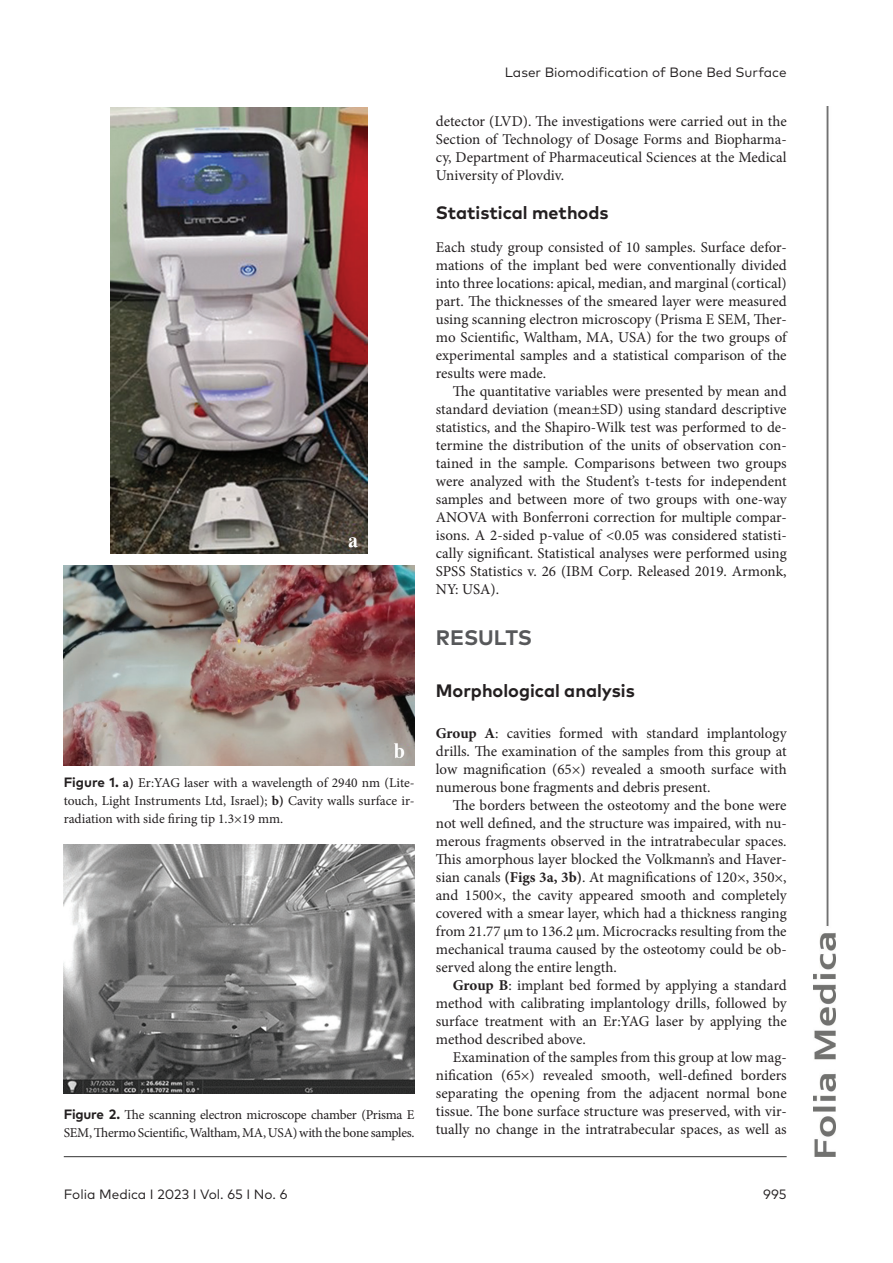
<style>
.page{position:relative;width:893px;height:1263px;background:#fff}
.page>*{position:absolute;margin:0;border:0;box-sizing:border-box;transform-origin:0 0}
.H_-_1_level{font:700 21px "FF Mark Pro";color:#57585a}
.H_-_2_level{font:700 18px "FF Mark Pro";color:#231f20}
.Body_text{font:15px/18px "Minion Pro";color:#231f20;text-align:justify}
.Body_text_-_no_indent{font:15px/18px "Minion Pro";letter-spacing:-.005em;color:#231f20;text-align:justify}
.FIG_-_Caption{font:13.5px/18px "Minion Pro";letter-spacing:-.015em;color:#231f20;text-align:justify}
.t1{font:13.5px "FF Mark Pro";color:#231f20}
.s1{font-family:"FF Mark Pro";font-weight:700}
.s2{font-weight:700}
</style>
<div class="page">
<img style="left:813px;top:106px;width:22px;height:1051px">
<hr style="left:64px;top:1156px;width:723px;height:1px;background:#333">
<img style="left:111px;top:107px;width:257px;height:446px">
<img style="left:64px;top:565px;width:351px;height:201px">
<img style="left:64px;top:844px;width:350px;height:250px">
<p class="FIG_-_Caption" style="left:64px;top:774px;width:352px"><span class="s1">Figure 1.</span> <span class="s2">a)</span> Er:YAG laser with a wavelength of 2940 nm (Lite&shy;touch, Light Instruments Ltd, Israel); <span class="s2">b)</span> Cavity walls surface ir&shy;radiation with side firing tip 1.3×19 mm.</p>
<p class="FIG_-_Caption" style="left:64px;top:1106px;width:352px"><span class="s1">Figure 2.</span> The scanning electron microscope chamber (Prisma E<br>SEM, Thermo Scientific, Waltham, MA, USA) with the bone samples.</p>
<p class="t1" style="left:505px;top:62px;width:283px">Laser Biomodification of Bone Bed Surface</p>
<p class="Body_text" style="left:436px;top:112px;width:352px">detector (LVD). The investigations were carried out in the Section of Technology of Dosage Forms and Biopharma&shy;cy, Department of Pharmaceutical Sciences at the Medical University of Plovdiv.</p>
<p class="H_-_2_level" style="left:436px;top:199px;width:174px">Statistical methods</p>
<p class="Body_text_-_no_indent" style="left:436px;top:238px;width:352px">Each study group consisted of 10 samples. Surface defor&shy;mations of the implant bed were conventionally divided into three locations: apical, median, and marginal (cortical) part. The thicknesses of the smeared layer were measured using scanning electron microscopy (Prisma E SEM, Ther&shy;mo Scientific, Waltham, MA, USA) for the two groups of experimental samples and a statistical comparison of the results were made.</p>
<p class="Body_text" style="left:436px;top:382px;width:352px;text-indent:17px">The quantitative variables were presented by mean and standard deviation (mean±SD) using standard descriptive statistics, and the Shapiro-Wilk test was performed to de&shy;termine the distribution of the units of observation con&shy;tained in the sample. Comparisons between two groups were analyzed with the Student’s t-tests for independent samples and between more of two groups with one-way ANOVA with Bonferroni correction for multiple compar&shy;isons. A 2-sided p-value of &lt;0.05 was considered statisti&shy;cally significant. Statistical analyses were performed using SPSS Statistics v. 26 (IBM Corp. Released 2019. Armonk, NY: USA).</p>
<p class="H_-_1_level" style="left:436px;top:621px;width:98px">RESULTS</p>
<p class="H_-_2_level" style="left:436px;top:677px;width:200px">Morphological analysis</p>
<p class="Body_text_-_no_indent" style="left:436px;top:724px;width:352px"><span class="s2">Group A</span>: cavities formed with standard implantology drills. The examination of the samples from this group at low magnification (65×) revealed a smooth surface with numerous bone fragments and debris present.</p>
<p class="Body_text" style="left:436px;top:796px;width:352px;text-indent:17px">The borders between the osteotomy and the bone were not well defined, and the structure was impaired, with nu&shy;merous fragments observed in the intratrabecular spaces.<br>This amorphous layer blocked the Volkmann’s and Haver&shy;sian canals <span class="s2">(Figs 3a, 3b)</span>. At magnifications of 120×, 350×, and 1500×, the cavity appeared smooth and completely covered with a smear layer, which had a thickness ranging from 21.77 µm to 136.2 µm. Microcracks resulting from the mechanical trauma caused by the osteotomy could be ob&shy;served along the entire length.</p>
<p class="Body_text" style="left:436px;top:976px;width:352px;text-indent:17px"><span class="s2">Group B</span>: implant bed formed by applying a standard method with calibrating implantology drills, followed by surface treatment with an Er:YAG laser by applying the method described above.</p>
<p class="Body_text" style="left:436px;top:1048px;width:352px;text-indent:17px">Examination of the samples from this group at low mag&shy;nification (65×) revealed smooth, well-defined borders separating the opening from the adjacent normal bone tissue. The bone surface structure was preserved, with vir&shy;tually no change in the intratrabecular spaces, as well as</p>
<p class="t1" style="left:64px;top:1184px;width:225px">Folia Medica I 2023 I Vol. 65 I No. 6</p>
<p class="t1" style="left:763px;top:1184px;width:25px">995</p>
</div>
